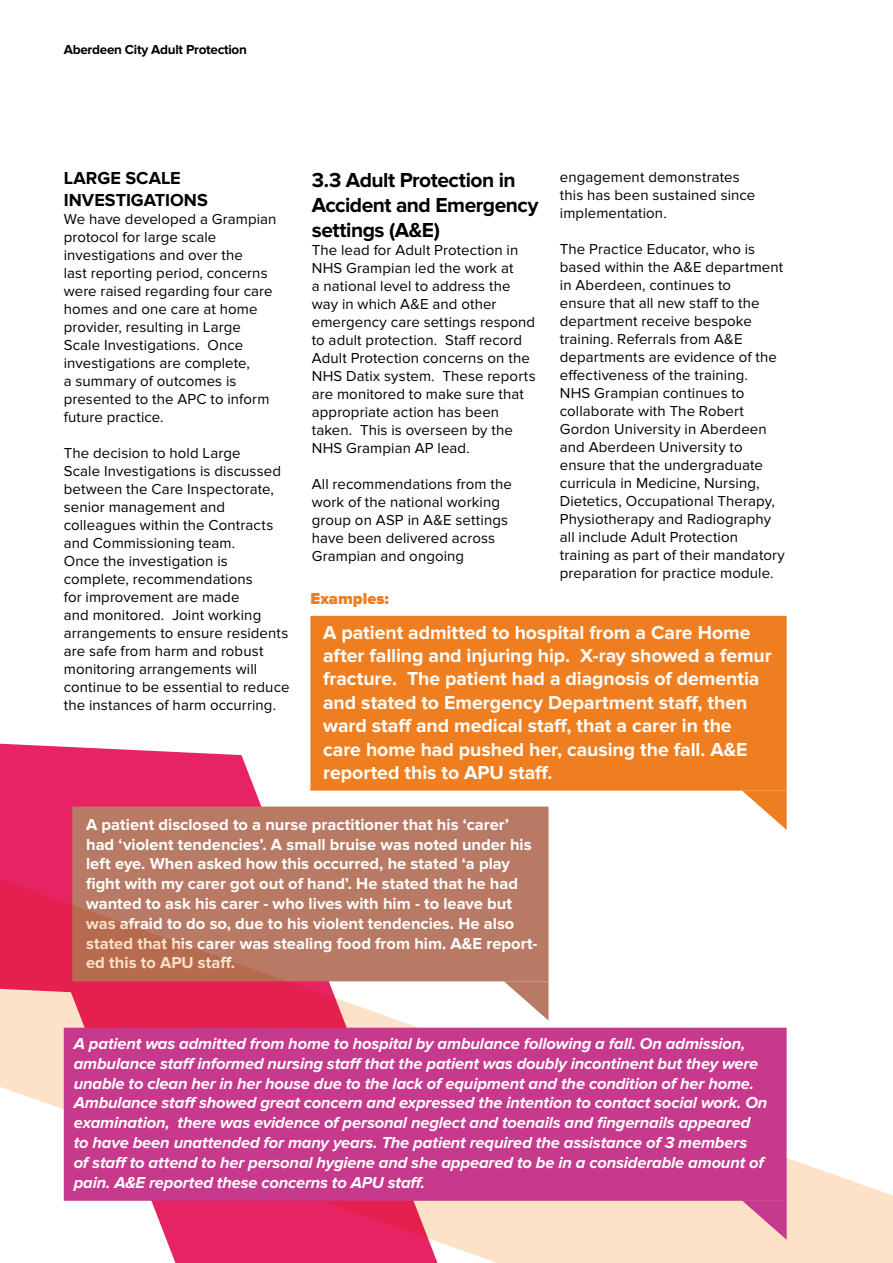
<style>
.page{position:relative;width:893px;height:1263px;background:#fff}
.page>*{position:absolute;margin:0;border:0;box-sizing:border-box;transform-origin:0 0}
.t1{font:700 21px/25.2px "Proxima Nova";letter-spacing:-.025em;color:#000}
.t2{font:700 19.5px/23.4px "Proxima Nova";letter-spacing:-.005em;color:#fff}
.t3{font:700 18px/21.6px "Proxima Nova";color:#000}
.t4{font:italic 700 16.5px/19.8px "Proxima Nova";letter-spacing:-.01em;color:#fff}
.t5{font:700 16.5px/19.8px "Proxima Nova";color:#fff}
.t6{font:900 16.5px "Proxima Nova";color:#ef7e20}
.t7{font:15px/18px "Proxima Nova";letter-spacing:.005em;color:#000}
.t8{font:700 13.5px "Proxima Nova";letter-spacing:-.02em;color:#000}
</style>
<div class="page">
<svg style="left:0;top:743px;width:261px;height:120px;background:#e93c74"></svg>
<div style="left:310px;top:616px;width:477px;height:175px;background:#ef7e20"></div>
<svg style="left:742px;top:791px;width:45px;height:39px"></svg>
<div style="left:72px;top:806px;width:476px;height:57px;background:#b87a65"></div>
<svg style="left:0;top:863px;width:893px;height:400px"></svg>
<div style="left:64px;top:1028px;width:723px;height:173px;background:#c6398d"></div>
<svg style="left:742px;top:1200px;width:45px;height:40px;background:#e18dab"></svg>
<div style="left:74px;top:1036px;width:703px;height:151px;background:#c6398d"></div>
<p class="t8" style="left:64px;top:42px;width:185px">Aberdeen City Adult Protection</p>
<p class="t3" style="left:64px;top:168px;width:146px">LARGE SCALE<br>INVESTIGATIONS</p>
<p class="t7" style="left:64px;top:210px;width:214px">We have developed a Grampian protocol for large scale investigations and over the<br>last reporting period, concerns were raised regarding four care homes and one care at home provider, resulting in Large<br>Scale Investigations. Once investigations are complete,<br>a summary of outcomes is presented to the APC to inform future practice.</p>
<p class="t7" style="left:64px;top:444px;width:227px">The decision to hold Large<br>Scale Investigations is discussed between the Care Inspectorate, senior management and colleagues within the Contracts and Commissioning team.<br>Once the investigation is complete, recommendations<br>for improvement are made<br>and monitored. Joint working arrangements to ensure residents are safe from harm and robust monitoring arrangements will continue to be essential to reduce the instances of harm occurring.</p>
<h1 class="t1" style="left:312px;top:168px;width:228px">3.3 Adult Protection in<br>Accident and Emergency settings (A&amp;E)</h1>
<p class="t7" style="left:312px;top:241px;width:225px">The lead for Adult Protection in<br>NHS Grampian led the work at<br>a national level to address the way in which A&amp;E and other emergency care settings respond to adult protection. Staff record<br>Adult Protection concerns on the<br>NHS Datix system. These reports are monitored to make sure that appropriate action has been taken. This is overseen by the<br>NHS Grampian AP lead.</p>
<p class="t7" style="left:312px;top:475px;width:201px">All recommendations from the work of the national working group on ASP in A&amp;E settings have been delivered across<br>Grampian and ongoing</p>
<p class="t6" style="left:310px;top:589px;width:80px">Examples:</p>
<p class="t7" style="left:560px;top:168px;width:197px">engagement demonstrates this has been sustained since implementation.</p>
<p class="t7" style="left:560px;top:240px;width:227px">The Practice Educator, who is based within the A&amp;E department in Aberdeen, continues to<br>ensure that all new staff to the department receive bespoke training. Referrals from A&amp;E departments are evidence of the effectiveness of the training.<br>NHS Grampian continues to collaborate with The Robert<br>Gordon University in Aberdeen and Aberdeen University to ensure that the undergraduate curricula in Medicine, Nursing,<br>Dietetics, Occupational Therapy,<br>Physiotherapy and Radiography all include Adult Protection training as part of their mandatory preparation for practice module.</p>
<p class="t2" style="left:323px;top:621px;width:450px">A patient admitted to hospital from a Care Home after falling and injuring hip. X-ray showed a femur fracture. The patient had a diagnosis of dementia and stated to Emergency Department staff, then ward staff and medical staff, that a carer in the care home had pushed her, causing the fall. A&amp;E reported this to APU staff.</p>
<p class="t5" style="left:86px;top:815px;width:453px">A patient disclosed to a nurse practitioner that his ‘carer’ had ‘violent tendencies’. A small bruise was noted under his left eye. When asked how this occurred, he stated ‘a play fight with my carer got out of hand’. He stated that he had wanted to ask his carer - who lives with him - to leave but was afraid to do so, due to his violent tendencies. He also stated that his carer was stealing food from him. A&amp;E report&shy;ed this to APU staff.</p>
<p class="t4" style="left:74px;top:1034px;width:695px">A patient was admitted from home to hospital by ambulance following a fall. On admission, ambulance staff informed nursing staff that the patient was doubly incontinent but they were unable to clean her in her house due to the lack of equipment and the condition of her home.<br>Ambulance staff showed great concern and expressed the intention to contact social work. On examination, there was evidence of personal neglect and toenails and fingernails appeared to have been unattended for many years. The patient required the assistance of 3 members<br>of staff to attend to her personal hygiene and she appeared to be in a considerable amount of pain. A&amp;E reported these concerns to APU staff.</p>
</div>
